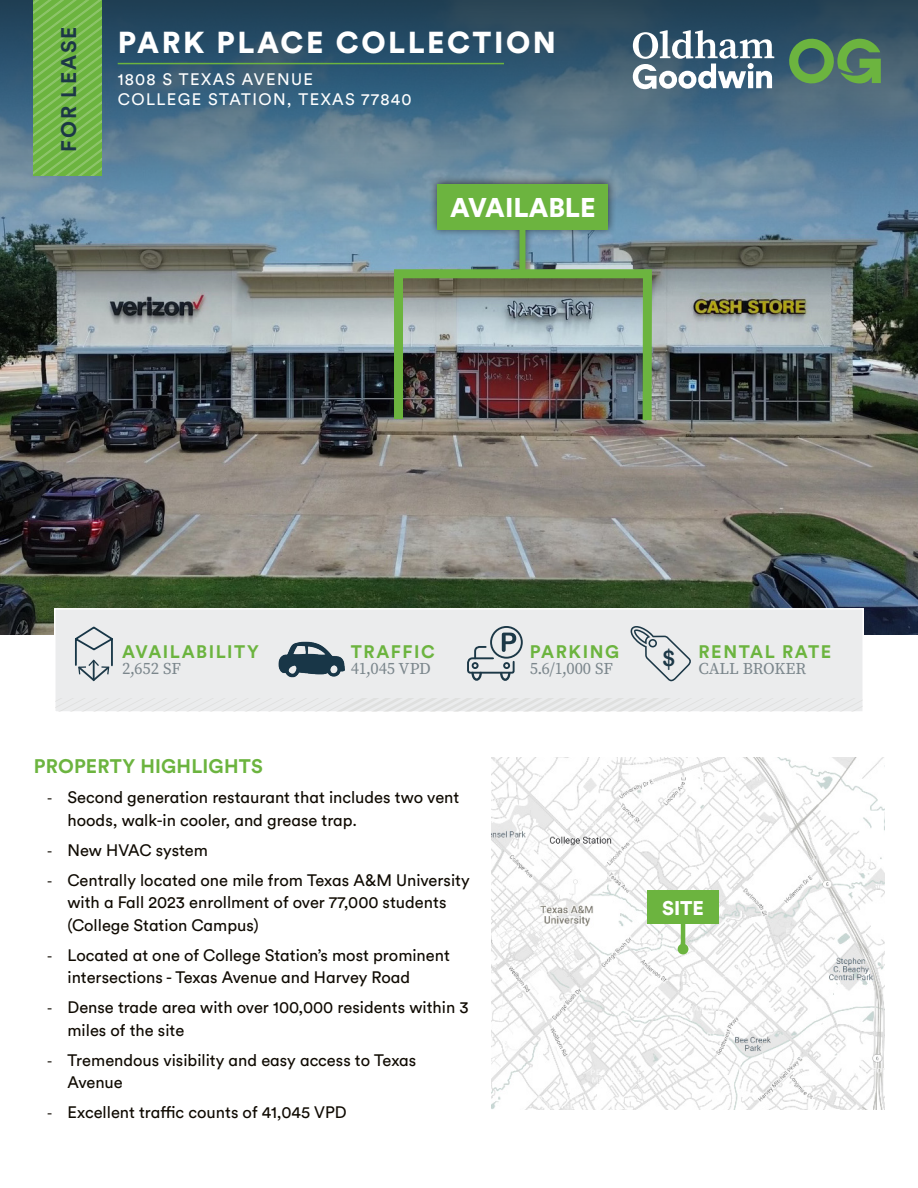
<style>
.page{position:relative;width:918px;height:1188px;background:#fff}
.page>*{position:absolute;margin:0;border:0;box-sizing:border-box;transform-origin:0 0}
.t1{font:900 30px "Circular Std";letter-spacing:.085em;color:#fff}
.t2{font:900 26.85px "Circular Std";color:#fff}
.t3{font:21.6px "Arial Rounded MT Bold";color:#1c3847}
.t4{font:700 21px "Circular Std";letter-spacing:.085em;color:#1c3747}
.t5{font:900 19.65px "Circular Std";color:#fff}
.t6{font:700 19.5px "Circular Std";letter-spacing:.01em;color:#6cb43f}
.t7{font:700 18px "Circular Std";letter-spacing:.085em;color:#6cb43f}
.t8{font:16.5px/22.5px "Circular Std";color:#0f0a02}
.t9{font:16.5px "Circular Std";letter-spacing:.085em;color:#fff}
.t10{font:16.5px "Source Serif Pro";color:#7b868c}
.s1{font-family:"Source Serif Pro"}
</style>
<div class="page">
<img style="left:0;top:0;width:918px;height:622px">
<svg style="left:34px;top:0;width:68px;height:175px;background:#75b84b"></svg>
<hr style="left:118px;top:63px;width:386px;height:1px;background:#6cb43f">
<svg style="left:633px;top:30px;width:141px;height:59px"></svg>
<svg style="left:786px;top:36px;width:95px;height:51px;background:#53835a"></svg>
<img style="left:491px;top:757px;width:393px;height:353px">
<div style="left:647px;top:890px;width:72px;height:34px;background:#6cb43f"></div>
<hr style="left:681px;top:920px;width:4px;height:29px;background:#6cb43f">
<div style="left:678px;top:944px;width:10px;height:10px;background:#6cb43f;border-radius:50%"></div>
<div style="left:54px;top:608px;width:810px;height:105px;background:#ebeced;border:2px solid #fff"></div>
<svg style="left:56px;top:698px;width:806px;height:13px"></svg>
<svg style="left:467px;top:626px;width:56px;height:55px"></svg>
<svg style="left:630px;top:626px;width:61px;height:55px"></svg>
<div style="left:649px;top:639px;width:8px;height:8px;border:2px solid #1c3847;border-radius:50%"></div>
<svg style="left:75px;top:626px;width:38px;height:56px"></svg>
<img style="left:278px;top:641px;width:67px;height:37px">
<div style="left:429px;top:175px;width:187px;height:105px;background:#231f20;opacity:.75"></div>
<div style="left:438px;top:184px;width:170px;height:46px;background:#6cb43f"></div>
<div style="left:519px;top:225px;width:6px;height:47px;background:#6cb43f"></div>
<img style="left:390px;top:265px;width:266px;height:164px">
<p class="t4" style="left:55px;top:152px;width:126px;rotate:-90deg">FOR LEASE</p>
<p class="t1" style="left:118px;top:22px;width:440px">PARK PLACE COLLECTION</p>
<p class="t9" style="left:118px;top:69px;width:197px">1808 S TEXAS AVENUE</p>
<p class="t9" style="left:118px;top:89px;width:295px">COLLEGE STATION, TEXAS 77840</p>
<p class="t2" style="left:450px;top:190px;width:147px">AVAILABLE</p>
<p class="t7" style="left:122px;top:640px;width:138px">AVAILABILITY</p>
<p class="t10" style="left:122px;top:658px;width:60px">2,652 SF</p>
<p class="t7" style="left:351px;top:640px;width:85px">TRAFFIC</p>
<p class="t10" style="left:351px;top:658px;width:82px">41,045 VPD</p>
<p class="t6" style="left:34px;top:754px;width:231px">PROPERTY HIGHLIGHTS</p>
<p class="t8" style="left:68px;top:786px;width:393px;text-indent:-20px"><span class="s1">-</span> Second generation restaurant that includes two vent hoods, walk-in cooler, and grease trap.</p>
<p class="t8" style="left:47px;top:838px;width:162px"><span class="s1">-</span> New HVAC system</p>
<p class="t8" style="left:68px;top:868px;width:404px;text-indent:-20px"><span class="s1">-</span> Centrally located one mile from Texas A&amp;M University with a Fall 2023 enrollment of over 77,000 students (College Station Campus)</p>
<p class="t8" style="left:68px;top:943px;width:384px;text-indent:-20px"><span class="s1">-</span> Located at one of College Station’s most prominent intersections - Texas Avenue and Harvey Road</p>
<p class="t8" style="left:68px;top:996px;width:403px;text-indent:-20px"><span class="s1">-</span> Dense trade area with over 100,000 residents within 3 miles of the site</p>
<p class="t8" style="left:68px;top:1048px;width:350px;text-indent:-20px"><span class="s1">-</span> Tremendous visibility and easy access to Texas<br>Avenue</p>
<p class="t8" style="left:47px;top:1101px;width:301px"><span class="s1">-</span> Excellent traffic counts of 41,045 VPD</p>
<p class="t7" style="left:530px;top:640px;width:91px">PARKING</p>
<p class="t10" style="left:530px;top:658px;width:85px">5.6/1,000 SF</p>
<h3 class="t3" style="left:663px;top:646px;width:14px">$</h3>
<p class="t7" style="left:699px;top:640px;width:134px">RENTAL RATE</p>
<p class="t10" style="left:698px;top:658px;width:109px">CALL BROKER</p>
<p class="t5" style="left:662px;top:895px;width:44px">SITE</p>
</div>
